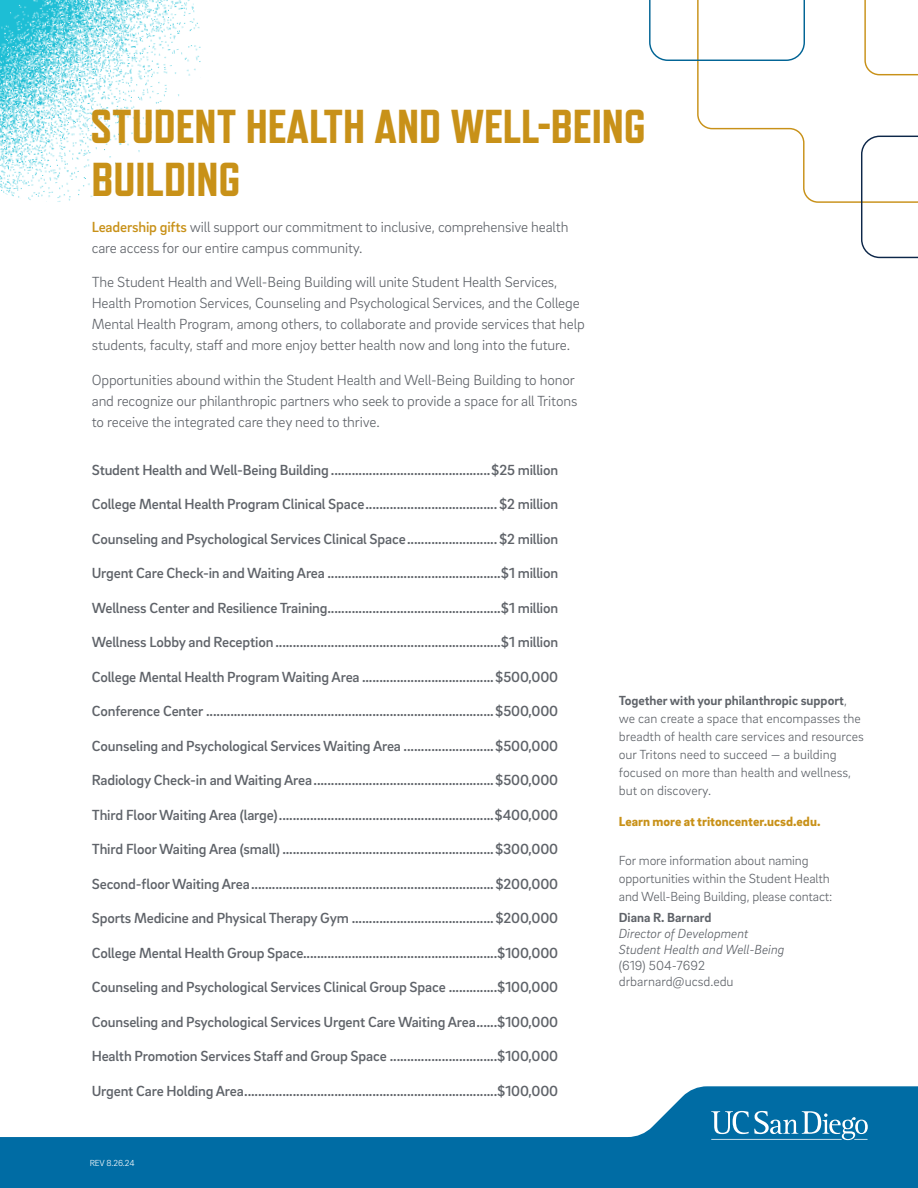
<style>
.page{position:relative;width:918px;height:1188px;background:#fff}
.page>*{position:absolute;margin:0;border:0;box-sizing:border-box;transform-origin:0 0}
.Title__Main{font:800 47.55px/52.2px "Refrigerator Deluxe";color:#c89118}
.Body_Copy__FRONT{font:500 15px "Brix Sans";letter-spacing:-.01em;color:#5f6369}
.Body_Copy__FRONT-2{font:300 15px/21px "Brix Sans";letter-spacing:-.01em;color:#5f6369}
.t1{font:300 13.5px/18px "Brix Sans";color:#5f6369}
.t2{font:italic 300 13.5px "Brix Sans";color:#5f6369}
.Title__Main-2{font:900 13.5px "Brix Sans";color:#c89118}
.t3{font:700 13.5px "Brix Sans";color:#5f6369}
.Header_Back{font:300 9px "Brix Sans";letter-spacing:-.01em;color:#fff}
.s1{font-weight:500;color:#c89118}
.s2{font-weight:700}
</style>
<div class="page">
<svg style="left:0;top:1086px;width:918px;height:102px;fill:#006ca4"></svg>
<svg style="left:697px;top:0;width:221px;height:203px"></svg>
<svg style="left:649px;top:0;width:156px;height:61px"></svg>
<svg style="left:861px;top:136px;width:57px;height:122px"></svg>
<img style="left:0;top:0;width:201px;height:202px">
<svg style="left:711px;top:1111px;width:157px;height:29px;background:#3d8fb9"></svg>
<p class="Title__Main" style="left:90px;top:101px;width:557px">STUDENT HEALTH AND WELL-BEING<br>BUILDING</p>
<p class="Body_Copy__FRONT-2" style="left:92px;top:216px;width:478px"><span class="s1">Leadership gifts</span> will support our commitment to inclusive, comprehensive health care access for our entire campus community.</p>
<p class="Body_Copy__FRONT-2" style="left:92px;top:271px;width:494px">The Student Health and Well-Being Building will unite Student Health Services, Health Promotion Services, Counseling and Psychological Services, and the College Mental Health Program, among others, to collaborate and provide services that help students, faculty, staff and more enjoy better health now and long into the future.</p>
<p class="Body_Copy__FRONT-2" style="left:92px;top:369px;width:487px">Opportunities abound within the Student Health and Well-Being Building to honor and recognize our philanthropic partners who seek to provide a space for all Tritons to receive the integrated care they need to thrive.</p>
<p class="Body_Copy__FRONT" style="left:92px;top:460px;width:468px">Student Health and Well-Being Building..............................................$25 million</p>
<p class="Body_Copy__FRONT" style="left:92px;top:495px;width:468px">College Mental Health Program Clinical Space......................................$2 million</p>
<p class="Body_Copy__FRONT" style="left:92px;top:529px;width:468px">Counseling and Psychological Services Clinical Space..........................$2 million</p>
<p class="Body_Copy__FRONT" style="left:92px;top:564px;width:468px">Urgent Care Check-in and Waiting Area ..................................................$1 million</p>
<p class="Body_Copy__FRONT" style="left:92px;top:598px;width:468px">Wellness Center and Resilience Training..................................................$1 million</p>
<p class="Body_Copy__FRONT" style="left:92px;top:633px;width:468px">Wellness Lobby and Reception.................................................................$1 million</p>
<p class="Body_Copy__FRONT" style="left:92px;top:667px;width:468px">College Mental Health Program Waiting Area ......................................$500,000</p>
<p class="Body_Copy__FRONT" style="left:92px;top:702px;width:468px">Conference Center ...................................................................................$500,000</p>
<p class="Body_Copy__FRONT" style="left:92px;top:736px;width:468px">Counseling and Psychological Services Waiting Area ..........................$500,000</p>
<p class="Body_Copy__FRONT" style="left:92px;top:771px;width:468px">Radiology Check-in and Waiting Area....................................................$500,000</p>
<p class="Body_Copy__FRONT" style="left:92px;top:805px;width:468px">Third Floor Waiting Area (large)..............................................................$400,000</p>
<p class="Body_Copy__FRONT" style="left:92px;top:840px;width:468px">Third Floor Waiting Area (small) .............................................................$300,000</p>
<p class="Body_Copy__FRONT" style="left:92px;top:874px;width:468px">Second-floor Waiting Area......................................................................$200,000</p>
<p class="Body_Copy__FRONT" style="left:92px;top:909px;width:468px">Sports Medicine and Physical Therapy Gym .........................................$200,000</p>
<p class="Body_Copy__FRONT" style="left:92px;top:943px;width:468px">College Mental Health Group Space........................................................$100,000</p>
<p class="Body_Copy__FRONT" style="left:92px;top:978px;width:468px">Counseling and Psychological Services Clinical Group Space ..............$100,000</p>
<p class="Body_Copy__FRONT" style="left:92px;top:1012px;width:468px">Counseling and Psychological Services Urgent Care Waiting Area......$100,000</p>
<p class="Body_Copy__FRONT" style="left:92px;top:1047px;width:468px">Health Promotion Services Staff and Group Space ...............................$100,000</p>
<p class="Body_Copy__FRONT" style="left:92px;top:1081px;width:468px">Urgent Care Holding Area.........................................................................$100,000</p>
<p class="Header_Back" style="left:90px;top:1157px;width:46px">REV 8.26.24</p>
<p class="t1" style="left:619px;top:691px;width:247px"><span class="s2">Together with your philanthropic support</span>, we can create a space that encompasses the breadth of health care services and resources our Tritons need to succeed — a building focused on more than health and wellness, but on discovery.</p>
<p class="Title__Main-2" style="left:619px;top:813px;width:203px">Learn more at tritoncenter.ucsd.edu.</p>
<p class="t1" style="left:619px;top:851px;width:215px">For more information about naming opportunities within the Student Health and Well-Being Building, please contact:</p>
<p class="t3" style="left:619px;top:908px;width:94px">Diana R. Barnard</p>
<p class="t2" style="left:619px;top:925px;width:131px">Director of Development</p>
<p class="t2" style="left:619px;top:941px;width:167px">Student Health and Well-Being</p>
<p class="t1" style="left:619px;top:957px;width:116px;line-height:16.2px">(619) 504-7692 drbarnard@ucsd.edu</p>
</div>
